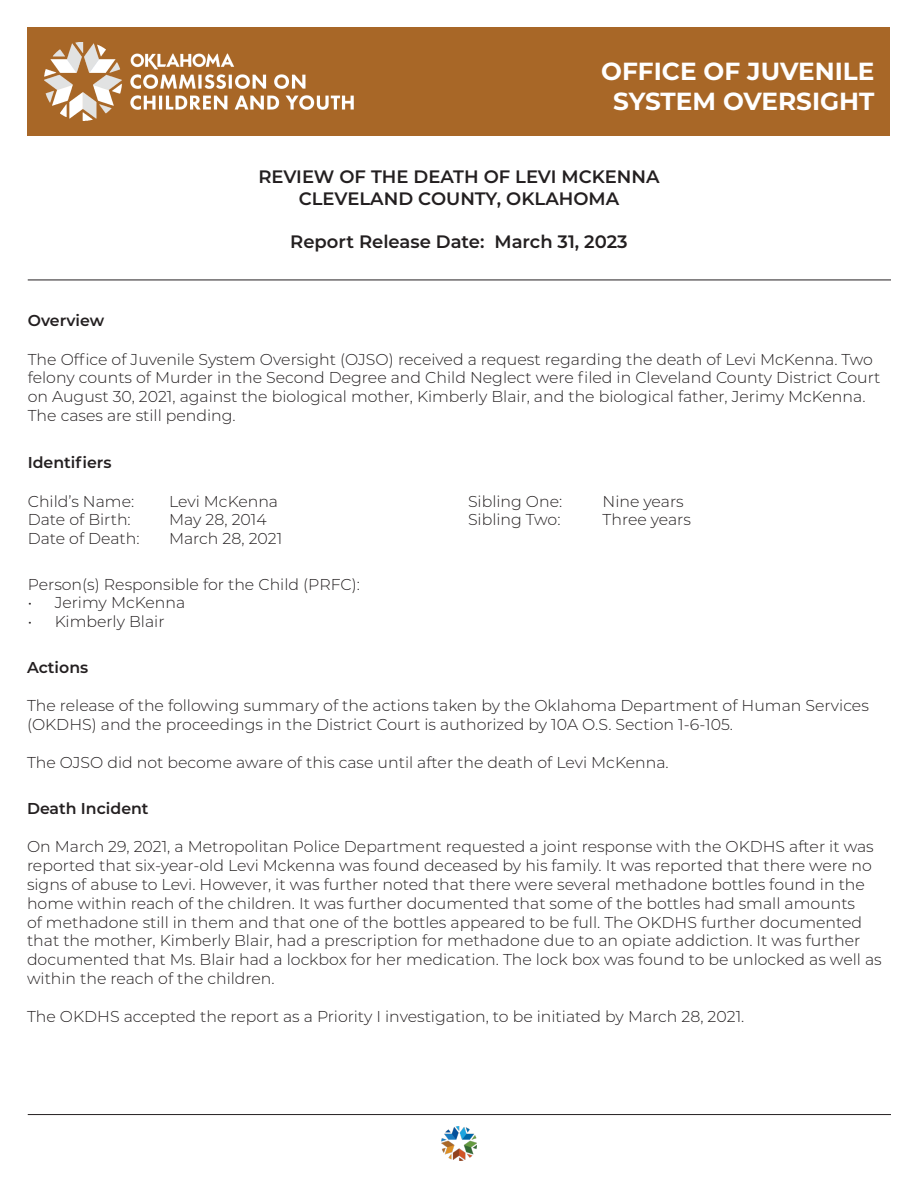
<style>
.page{position:relative;width:918px;height:1188px;background:#fff}
.page>*{position:absolute;margin:0;border:0;box-sizing:border-box;transform-origin:0 0}
.t1{font:700 24.75px "Montserrat";color:#fff}
.t2{font:600 18px "Montserrat";color:#231f20}
.t3{font:300 15.75px/18.9px "Montserrat";color:#231f20}
.t4{font:600 15.75px "Montserrat";color:#231f20}
</style>
<div class="page">
<div style="left:28px;top:27px;width:862px;height:108px;background:#a86727"></div>
<img style="left:45px;top:42px;width:308px;height:78px">
<img style="left:442px;top:1126px;width:34px;height:35px">
<hr style="left:28px;top:1114px;width:863px;height:1px;background:#231f20">
<hr style="left:28px;top:280px;width:863px;height:1px;background:#231f20">
<p class="t1" style="left:601px;top:53px;width:275px">OFFICE OF JUVENILE</p>
<p class="t1" style="left:613px;top:83px;width:263px">SYSTEM OVERSIGHT</p>
<p class="t2" style="left:258px;top:164px;width:403px">REVIEW OF THE DEATH OF LEVI MCKENNA</p>
<p class="t2" style="left:299px;top:186px;width:322px">CLEVELAND COUNTY, OKLAHOMA</p>
<p class="t2" style="left:290px;top:229px;width:339px">Report Release Date: March 31, 2023</p>
<p class="t4" style="left:28px;top:309px;width:78px">Overview</p>
<p class="t3" style="left:28px;top:349px;width:854px">The Office of Juvenile System Oversight (OJSO) received a request regarding the death of Levi McKenna. Two felony counts of Murder in the Second Degree and Child Neglect were filed in Cleveland County District Court on August 30, 2021, against the biological mother, Kimberly Blair, and the biological father, Jerimy McKenna.<br>The cases are still pending.</p>
<p class="t4" style="left:28px;top:451px;width:85px">Identifiers</p>
<p class="t3" style="left:28px;top:491px;width:108px">Child’s Name:</p>
<p class="t3" style="left:28px;top:510px;width:105px">Date of Birth:</p>
<p class="t3" style="left:28px;top:529px;width:113px">Date of Death:</p>
<p class="t3" style="left:28px;top:574px;width:334px">Person(s) Responsible for the Child (PRFC):</p>
<p class="t3" style="left:28px;top:593px;width:159px">• Jerimy McKenna</p>
<p class="t3" style="left:28px;top:612px;width:138px">• Kimberly Blair</p>
<p class="t3" style="left:169px;top:491px;width:111px">Levi McKenna</p>
<p class="t3" style="left:169px;top:510px;width:99px">May 28, 2014</p>
<p class="t3" style="left:169px;top:529px;width:115px">March 28, 2021</p>
<p class="t3" style="left:468px;top:491px;width:96px">Sibling One:</p>
<p class="t3" style="left:468px;top:510px;width:94px">Sibling Two:</p>
<p class="t3" style="left:603px;top:491px;width:83px">Nine years</p>
<p class="t3" style="left:603px;top:510px;width:90px">Three years</p>
<p class="t4" style="left:27px;top:656px;width:63px">Actions</p>
<p class="t3" style="left:27px;top:695px;width:843px">The release of the following summary of the actions taken by the Oklahoma Department of Human Services (OKDHS) and the proceedings in the District Court is authorized by 10A O.S. Section 1-6-105.</p>
<p class="t3" style="left:27px;top:752px;width:643px">The OJSO did not become aware of this case until after the death of Levi McKenna.</p>
<p class="t4" style="left:27px;top:797px;width:123px">Death Incident</p>
<p class="t3" style="left:27px;top:836px;width:856px">On March 29, 2021, a Metropolitan Police Department requested a joint response with the OKDHS after it was reported that six-year-old Levi Mckenna was found deceased by his family. It was reported that there were no signs of abuse to Levi. However, it was further noted that there were several methadone bottles found in the home within reach of the children. It was further documented that some of the bottles had small amounts<br>of methadone still in them and that one of the bottles appeared to be full. The OKDHS further documented that the mother, Kimberly Blair, had a prescription for methadone due to an opiate addiction. It was further documented that Ms. Blair had a lockbox for her medication. The lock box was found to be unlocked as well as within the reach of the children.</p>
<p class="t3" style="left:27px;top:1007px;width:719px">The OKDHS accepted the report as a Priority I investigation, to be initiated by March 28, 2021.</p>
</div>
